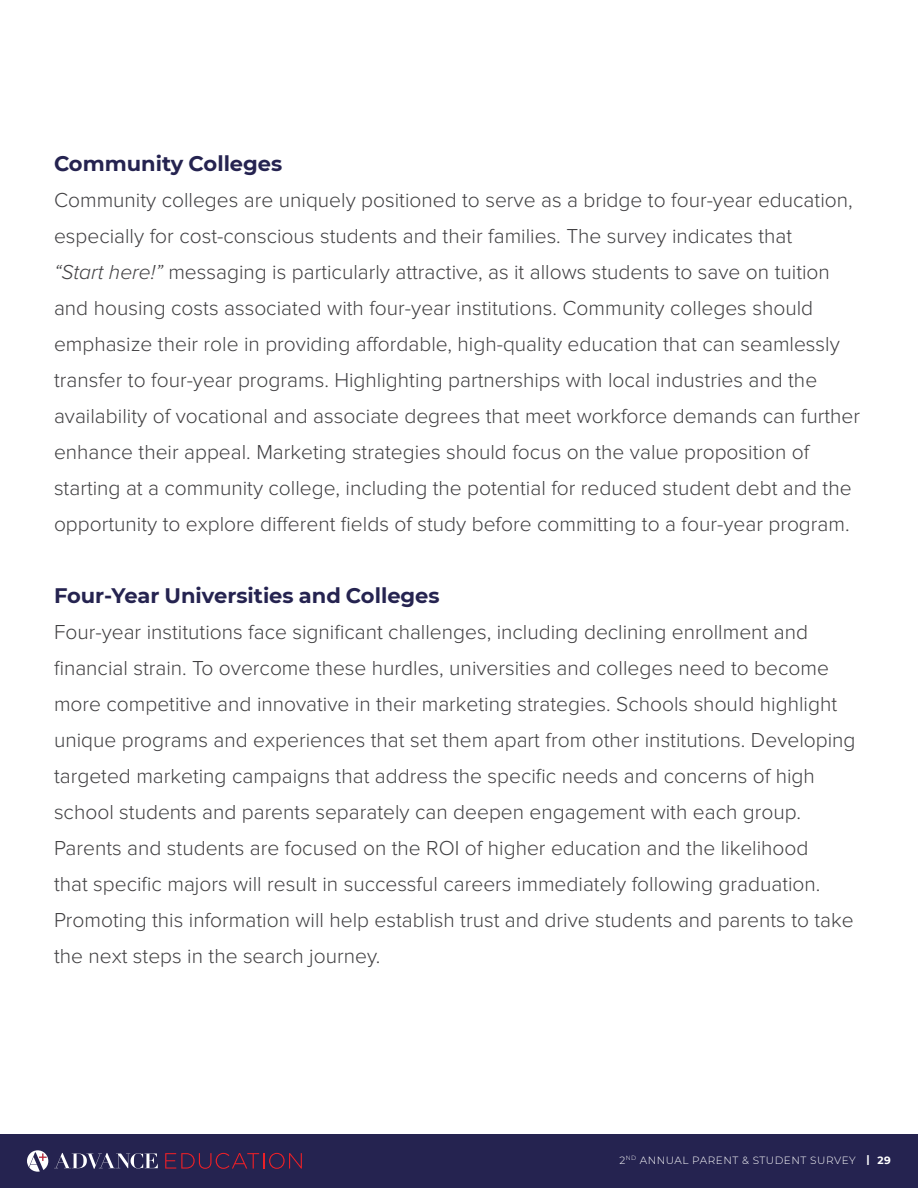
<style>
.page{position:relative;width:918px;height:1188px;background:#fff}
.page>*{position:absolute;margin:0;border:0;box-sizing:border-box;transform-origin:0 0}
.t1{font:300 21px/36px "Proxima Nova";color:#414042}
.t2{font:700 21px "Montserrat";color:#252350}
.t3{font:300 10.5px "Montserrat";letter-spacing:.05em;color:#fff}
.s1{font-style:italic}
.s2{font-weight:700}
</style>
<div class="page">
<div style="left:0;top:1134px;width:918px;height:54px;background:#252350"></div>
<svg style="left:27px;top:1150px;width:21px;height:22px"></svg>
<svg style="left:54px;top:1153px;width:104px;height:16px"></svg>
<svg style="left:165px;top:1153px;width:137px;height:16px"></svg>
<p class="t2" style="left:54px;top:149px;width:230px">Community Colleges</p>
<p class="t1" style="left:54px;top:183px;width:808px">Community colleges are uniquely positioned to serve as a bridge to four-year education, especially for cost-conscious students and their families. The survey indicates that<br><span class="s1">“Start here!”</span> messaging is particularly attractive, as it allows students to save on tuition and housing costs associated with four-year institutions. Community colleges should emphasize their role in providing affordable, high-quality education that can seamlessly transfer to four-year programs. Highlighting partnerships with local industries and the availability of vocational and associate degrees that meet workforce demands can further enhance their appeal. Marketing strategies should focus on the value proposition of starting at a community college, including the potential for reduced student debt and the opportunity to explore different fields of study before committing to a four-year program.</p>
<p class="t2" style="left:54px;top:581px;width:387px">Four-Year Universities and Colleges</p>
<p class="t1" style="left:54px;top:615px;width:803px">Four-year institutions face significant challenges, including declining enrollment and financial strain. To overcome these hurdles, universities and colleges need to become more competitive and innovative in their marketing strategies. Schools should highlight unique programs and experiences that set them apart from other institutions. Developing targeted marketing campaigns that address the specific needs and concerns of high school students and parents separately can deepen engagement with each group.<br>Parents and students are focused on the ROI of higher education and the likelihood<br>that specific majors will result in successful careers immediately following graduation.<br>Promoting this information will help establish trust and drive students and parents to take the next steps in the search journey.</p>
<p class="t3" style="left:619px;top:1153px;width:273px">2<sup>ND</sup> ANNUAL PARENT &amp; STUDENT SURVEY <span class="s2">| 29</span></p>
</div>
